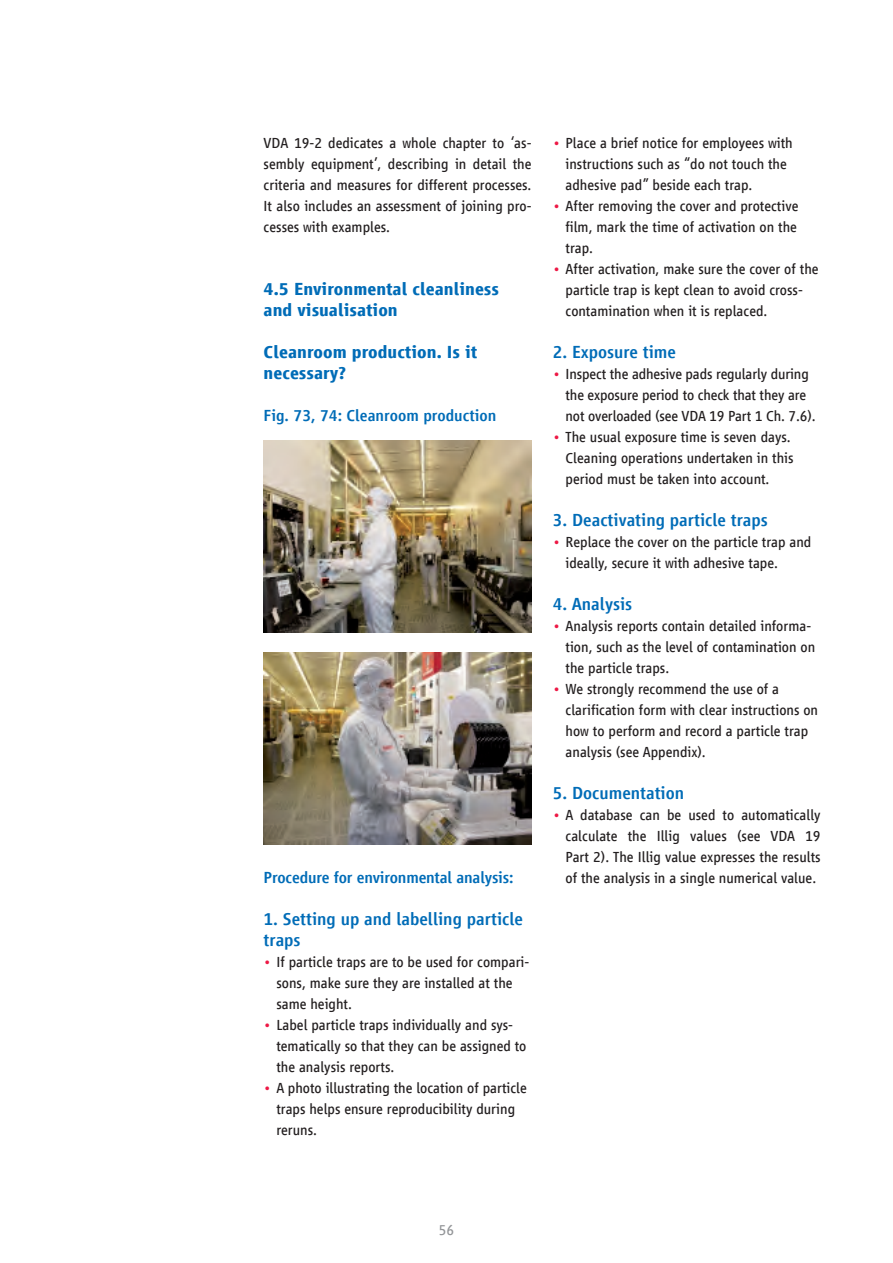
<style>
.page{position:relative;width:893px;height:1263px;background:#fff}
.page>*{position:absolute;margin:0;border:0;box-sizing:border-box;transform-origin:0 0}
.t1{font:500 18px/21px "Vialog LT Com";color:#006cb7}
.t2{font:700 18px/21px "Vialog LT Com";color:#006cb7}
.t3{font:500 16.5px "Vialog LT Com";letter-spacing:-.01em;color:#006cb7}
.t4{font:15px/21px "Vialog LT Com";color:#231f20}
.t5{font:15px "Vialog LT Com";color:#939598}
.s1{color:#ed1845}
</style>
<div class="page">
<img style="left:264px;top:441px;width:267px;height:191px">
<img style="left:264px;top:653px;width:267px;height:191px">
<p class="t4" style="left:264px;top:133px;width:269px;text-align:justify">VDA 19-2 dedicates a whole chapter to ‘as&shy;sembly equipment’, describing in detail the criteria and measures for different processes.<br>It also includes an assessment of joining pro&shy;cesses with examples.</p>
<p class="t2" style="left:264px;top:279px;width:237px">4.5 Environmental cleanliness and visualisation</p>
<p class="t2" style="left:264px;top:342px;width:215px">Cleanroom production. Is it necessary?</p>
<p class="t3" style="left:264px;top:406px;width:234px">Fig. 73, 74: Cleanroom production</p>
<p class="t3" style="left:264px;top:868px;width:251px">Procedure for environmental analysis:</p>
<p class="t1" style="left:264px;top:909px;width:261px">1. Setting up and labelling particle traps</p>
<p class="t4" style="left:276px;top:952px;width:254px;text-indent:-13px"><span class="s1">•</span> If particle traps are to be used for compari&shy;sons, make sure they are installed at the same height.</p>
<p class="t4" style="left:276px;top:1015px;width:252px;text-indent:-13px"><span class="s1">•</span> Label particle traps individually and sys&shy;tematically so that they can be assigned to the analysis reports.</p>
<p class="t4" style="left:276px;top:1078px;width:252px;text-indent:-13px"><span class="s1">•</span> A photo illustrating the location of particle traps helps ensure reproducibility during reruns.</p>
<p class="t4" style="left:565px;top:133px;width:229px;text-indent:-13px"><span class="s1">•</span> Place a brief notice for employees with instructions such as “do not touch the adhesive pad” beside each trap.</p>
<p class="t4" style="left:565px;top:196px;width:234px;text-align:justify;text-indent:-13px"><span class="s1">•</span> After removing the cover and protective film, mark the time of activation on the trap.</p>
<p class="t4" style="left:565px;top:259px;width:255px;text-indent:-13px"><span class="s1">•</span> After activation, make sure the cover of the particle trap is kept clean to avoid cross&shy;contamination when it is replaced.</p>
<p class="t1" style="left:553px;top:342px;width:125px">2. Exposure time</p>
<p class="t4" style="left:566px;top:364px;width:252px;text-indent:-13px"><span class="s1">•</span> Inspect the adhesive pads regularly during the exposure period to check that they are not overloaded (see VDA 19 Part 1 Ch. 7.6).</p>
<p class="t4" style="left:566px;top:427px;width:229px;text-indent:-13px"><span class="s1">•</span> The usual exposure time is seven days.<br>Cleaning operations undertaken in this period must be taken into account.</p>
<p class="t1" style="left:553px;top:510px;width:217px">3. Deactivating particle traps</p>
<p class="t4" style="left:566px;top:532px;width:247px;text-indent:-13px"><span class="s1">•</span> Replace the cover on the particle trap and ideally, secure it with adhesive tape.</p>
<p class="t1" style="left:553px;top:594px;width:81px">4. Analysis</p>
<p class="t4" style="left:566px;top:616px;width:251px;text-indent:-13px"><span class="s1">•</span> Analysis reports contain detailed informa&shy;tion, such as the level of contamination on the particle traps.</p>
<p class="t4" style="left:566px;top:679px;width:254px;text-indent:-13px"><span class="s1">•</span> We strongly recommend the use of a clarification form with clear instructions on how to perform and record a particle trap analysis (see Appendix).</p>
<p class="t1" style="left:553px;top:783px;width:133px">5. Documentation</p>
<p class="t4" style="left:566px;top:805px;width:257px;text-align:justify;text-indent:-13px"><span class="s1">•</span> A database can be used to automatically calculate the Illig values (see VDA 19<br>Part 2). The Illig value expresses the results of the analysis in a single numerical value.</p>
<p class="t5" style="left:439px;top:1222px;width:17px">56</p>
</div>
